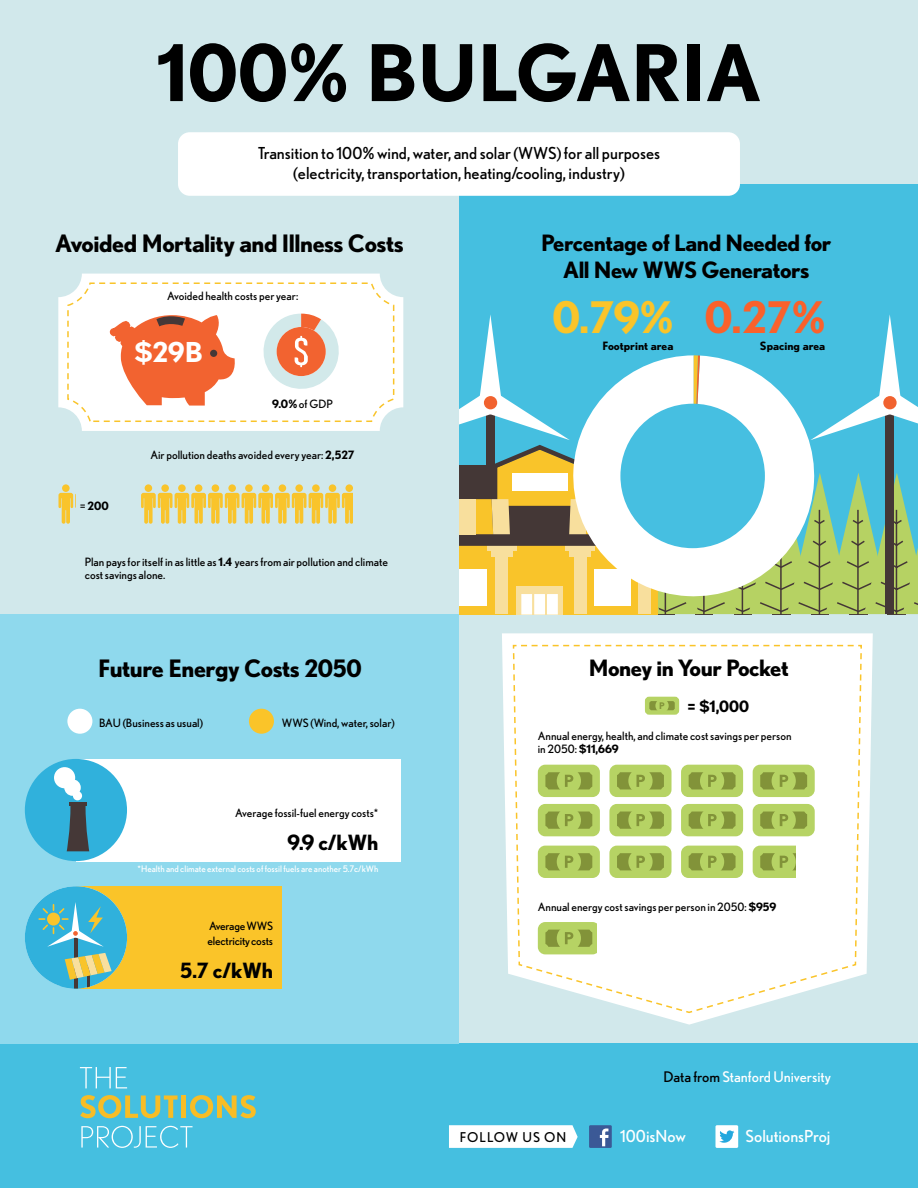
<style>
.page{position:relative;width:918px;height:1188px;background:#fff}
.page>*{position:absolute;margin:0;border:0;box-sizing:border-box;transform-origin:0 0}
.t1{font:700 78px "Nobel";color:#000}
.t2{font:700 43.5px "Nobel";color:#fa612b}
.t3{font:700 43.5px "Nobel";color:#fac429}
.t4{font:700 27.45px "Nobel";color:#fff}
.t5{font:700 24px "Nobel";letter-spacing:-.02em;color:#000}
.t6{font:700 22.5px/27px "Nobel";letter-spacing:-.02em;color:#000;text-align:center}
.t7{font:700 21px "Nobel";letter-spacing:-.02em;color:#000}
.t8{font:16.5px/19.8px "Nobel";color:#000;text-align:center}
.t9{font:16.5px "Nobel";color:#fff}
.t10{font:700 15.6px "Nobel";color:#000}
.t11{font:14.7px "Nobel";color:#fff}
.t12{font:13.5px "Nobel";letter-spacing:.08em;color:#000}
.t13{font:11.55px/13.8px "Nobel";color:#000}
.t14{font:700 11.55px "Nobel";color:#000}
.t15{font:11.55px/15px "Nobel";letter-spacing:-.02em;color:#000}
.t16{font:700 9.15px "Nobel";color:#829339}
.t17{font:9px "Nobel";color:#fff}
.s1{font-weight:700}
.s2{font-weight:400}
.s3{color:#000}
</style>
<div class="page">
<div style="left:0;top:0;width:918px;height:1043px;background:#d1e8eb"></div>
<div style="left:0;top:1043px;width:918px;height:145px;background:#45bfe0"></div>
<svg style="left:80px;top:1067px;width:47px;height:21px"></svg>
<svg style="left:80px;top:1095px;width:98px;height:23px"></svg>
<div style="left:181px;top:1095px;width:5px;height:23px;background:#f7bd26"></div>
<svg style="left:190px;top:1095px;width:66px;height:23px"></svg>
<svg style="left:81px;top:1126px;width:112px;height:22px"></svg>
<svg style="left:449px;top:1125px;width:129px;height:23px;background:#f8fcfd"></svg>
<div style="left:589px;top:1125px;width:23px;height:23px;background:#3b5996"></div>
<svg style="left:600px;top:1129px;width:9px;height:17px"></svg>
<div style="left:716px;top:1125px;width:22px;height:23px;background:#fff;border-radius:2px"></div>
<svg style="left:719px;top:1130px;width:15px;height:13px"></svg>
<div style="left:0;top:614px;width:459px;height:429px;background:#8fd9ed"></div>
<div style="left:67px;top:709px;width:25px;height:25px;background:#fff;border-radius:50%"></div>
<div style="left:249px;top:709px;width:25px;height:25px;background:#fac429;border-radius:50%"></div>
<svg style="left:502px;top:633px;width:371px;height:392px;fill:#fff"></svg>
<div style="left:58px;top:274px;width:345px;height:157px;background:#fff;border-radius:24px"></div>
<div style="left:67px;top:282px;width:327px;height:140px;border:2px dashed #f9c42b;border-radius:22px"></div>
<svg style="left:109px;top:315px;width:126px;height:91px"></svg>
<svg style="left:264px;top:314px;width:75px;height:75px"></svg>
<div style="left:145px;top:484px;width:7px;height:8px;background:#f9c42b;border-radius:50%"></div>
<div style="left:161px;top:484px;width:8px;height:8px;background:#f9c42b;border-radius:50%"></div>
<div style="left:178px;top:484px;width:8px;height:8px;background:#f9c42b;border-radius:50%"></div>
<div style="left:195px;top:484px;width:7px;height:8px;background:#f9c42b;border-radius:50%"></div>
<div style="left:212px;top:484px;width:7px;height:8px;background:#f9c42b;border-radius:50%"></div>
<div style="left:228px;top:484px;width:8px;height:8px;background:#f9c42b;border-radius:50%"></div>
<div style="left:245px;top:484px;width:8px;height:8px;background:#f9c42b;border-radius:50%"></div>
<div style="left:262px;top:484px;width:7px;height:8px;background:#f9c42b;border-radius:50%"></div>
<div style="left:279px;top:484px;width:7px;height:8px;background:#f9c42b;border-radius:50%"></div>
<div style="left:295px;top:484px;width:8px;height:8px;background:#f9c42b;border-radius:50%"></div>
<div style="left:312px;top:484px;width:8px;height:8px;background:#f9c42b;border-radius:50%"></div>
<div style="left:329px;top:484px;width:7px;height:8px;background:#f9c42b;border-radius:50%"></div>
<svg style="left:141px;top:493px;width:212px;height:31px"></svg>
<div style="left:345px;top:484px;width:8px;height:8px;background:#f9c42b;border-radius:50%"></div>
<svg style="left:58px;top:493px;width:15px;height:31px"></svg>
<div style="left:62px;top:484px;width:8px;height:8px;background:#f9c42b;border-radius:50%"></div>
<div style="left:76px;top:759px;width:324px;height:102px;background:#fff"></div>
<div style="left:25px;top:759px;width:102px;height:102px;background:#30b1dc;border-radius:50%"></div>
<svg style="left:67px;top:805px;width:22px;height:46px"></svg>
<hr style="left:69px;top:802px;width:18px;height:3px;background:#453837">
<div style="left:54px;top:767px;width:21px;height:21px;background:#fff;border-radius:50%"></div>
<div style="left:64px;top:779px;width:17px;height:17px;background:#fff;border-radius:50%"></div>
<div style="left:73px;top:791px;width:9px;height:9px;background:#fff;border-radius:50%"></div>
<div style="left:76px;top:886px;width:206px;height:102px;background:#fac429"></div>
<div style="left:459px;top:185px;width:459px;height:429px;background:#45bfe0"></div>
<div style="left:178px;top:132px;width:562px;height:64px;background:#fff;border-radius:12px"></div>
<svg style="left:459px;top:315px;width:459px;height:299px"></svg>
<div style="left:620px;top:404px;width:145px;height:144px;background:#46bfe1;border-radius:50%"></div>
<div style="left:25px;top:886px;width:102px;height:103px;background:#30b1dc;border-radius:50%"></div>
<hr style="left:74px;top:926px;width:3px;height:63px;background:#453837">
<svg style="left:42px;top:953px;width:70px;height:36px"></svg>
<svg style="left:38px;top:902px;width:66px;height:45px"></svg>
<svg style="left:512px;top:645px;width:351px;height:368px;background:#ecf1db"></svg>
<h1 class="t1" style="left:157px;top:26px;width:606px">100% BULGARIA</h1>
<h3 class="t8" style="left:258px;top:143px;width:404px">Transition to 100% wind, water, and solar (WWS) for all purposes (electricity, transportation, heating/cooling, industry)</h3>
<h3 class="t5" style="left:55px;top:229px;width:350px">Avoided Mortality and Illness Costs</h3>
<h3 class="t6" style="left:541px;top:229px;width:292px">Percentage of Land Needed for<br>All New WWS Generators</h3>
<p class="t13" style="left:167px;top:289px;width:133px">Avoided health costs per year:</p>
<h3 class="t4" style="left:134px;top:336px;width:70px">$29B</h3>
<p class="t13" style="left:272px;top:397px;width:62px"><span class="s1">9.0%</span> of GDP</p>
<p class="t14" style="left:80px;top:499px;width:31px"><span class="s2">=</span> 200</p>
<p class="t13" style="left:150px;top:448px;width:206px">Air pollution deaths avoided every year: <span class="s1">2,527</span></p>
<p class="t13" style="left:85px;top:555px;width:305px">Plan pays for itself in as little as <span class="s1">1.4</span> years from air pollution and climate cost savings alone.</p>
<h2 class="t3" style="left:552px;top:291px;width:123px">0.79%</h2>
<p class="t14" style="left:602px;top:339px;width:73px">Footprint area</p>
<h2 class="t2" style="left:705px;top:291px;width:122px">0.27%</h2>
<p class="t14" style="left:760px;top:339px;width:67px">Spacing area</p>
<h3 class="t5" style="left:98px;top:654px;width:265px">Future Energy Costs 2050</h3>
<h3 class="t6" style="left:589px;top:654px;width:202px">Money in Your Pocket</h3>
<p class="t13" style="left:99px;top:716px;width:105px">BAU (Business as usual)</p>
<p class="t13" style="left:282px;top:716px;width:114px">WWS (Wind, water, solar)</p>
<p class="t13" style="left:235px;top:806px;width:145px">Average fossil-fuel energy costs*</p>
<h3 class="t7" style="left:288px;top:830px;width:92px">9.9 c/kWh</h3>
<p class="t17" style="left:138px;top:863px;width:242px">*Health and climate external costs of fossil fuels are another 5.7c/kWh</p>
<p class="t15" style="left:208px;top:918px;width:67px">Average WWS electricity costs</p>
<h3 class="t7" style="left:180px;top:958px;width:94px">5.7 c/kWh</h3>
<p class="t16" style="left:659px;top:700px;width:7px">P</p>
<h3 class="t10" style="left:687px;top:697px;width:64px">= $1,000</h3>
<p class="t13" style="left:538px;top:729px;width:255px">Annual energy, health, and climate cost savings per person in 2050: <span class="s1">$11,669</span></p>
<p class="t13" style="left:538px;top:900px;width:240px">Annual energy cost savings per person in 2050: <span class="s1">$959</span></p>
<p class="t11" style="left:664px;top:1068px;width:169px"><span class="s3">Data from</span> Stanford University</p>
<p class="t12" style="left:460px;top:1129px;width:108px">FOLLOW US ON</p>
<h3 class="t9" style="left:620px;top:1126px;width:67px">100isNow</h3>
<h3 class="t9" style="left:746px;top:1126px;width:86px">SolutionsProj</h3>
</div>
